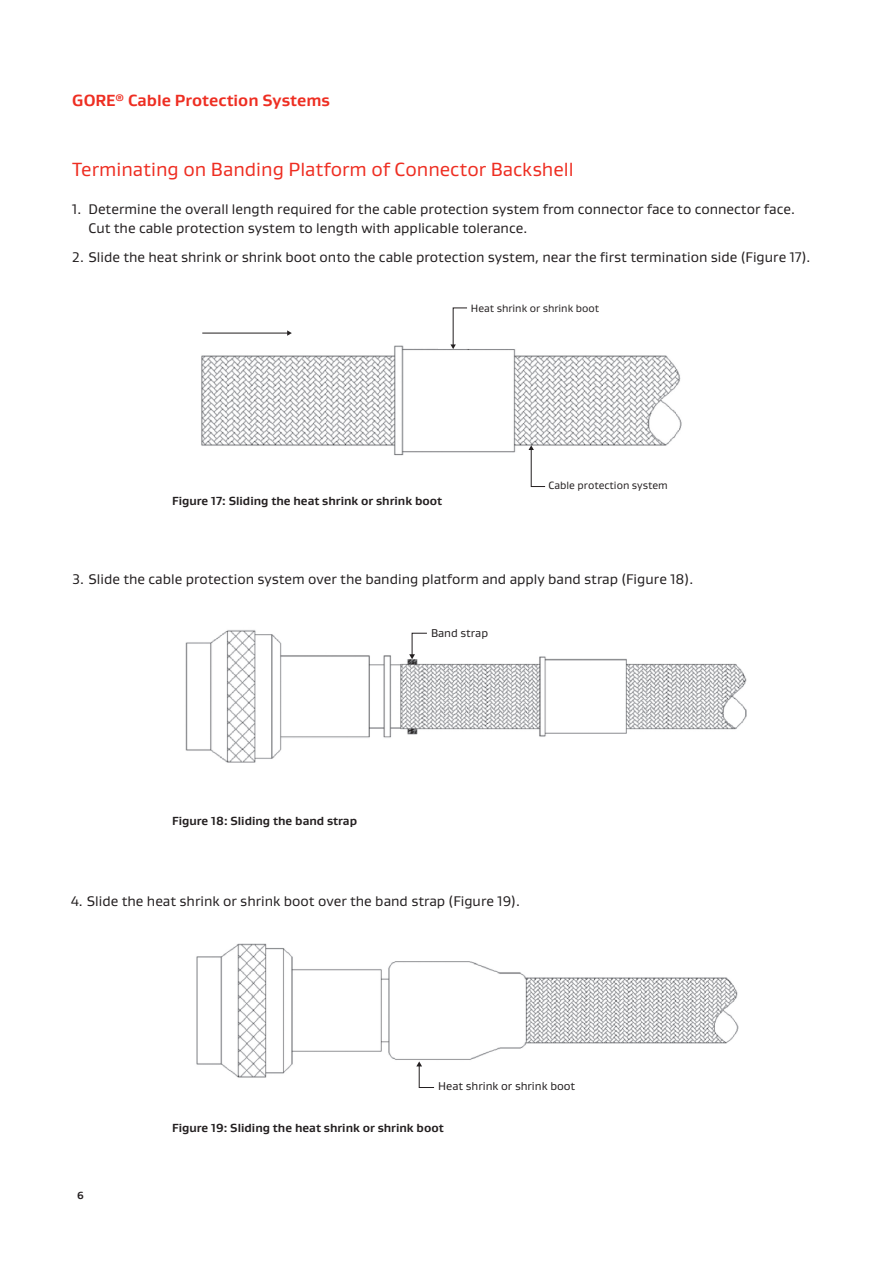
<style>
.page{position:relative;width:893px;height:1263px;background:#fff}
.page>*{position:absolute;margin:0;border:0;box-sizing:border-box;transform-origin:0 0}
.Body_Title_13_16{font:19.5px "Gore Gustan";color:#ee2e22}
.Product_Name_11_13{font:700 16.5px "Gore Gustan";color:#ee2e22}
.t1{font:14.25px/19.5px "Gore Gustan";color:#231f20}
.figure_number{font:700 12px "Gore Gustan";color:#231f20}
.t2{font:11.55px "Gore Gustan";color:#231f20}
.t3{font:10.8px "Gore Gustan";color:#231f20}
.Legal_Text_7_8_5{font:700 10.5px "Gore Gustan";color:#231f20}
</style>
<div class="page">
<img style="left:185px;top:630px;width:562px;height:133px">
<svg style="left:409px;top:633px;width:18px;height:26px"></svg>
<img style="left:196px;top:943px;width:543px;height:135px">
<svg style="left:416px;top:1061px;width:19px;height:27px"></svg>
<img style="left:201px;top:345px;width:481px;height:111px">
<svg style="left:450px;top:307px;width:18px;height:42px"></svg>
<svg style="left:528px;top:445px;width:18px;height:42px"></svg>
<hr style="left:202px;top:333px;width:86px;height:1px;background:#231f20">
<svg style="left:287px;top:330px;width:5px;height:6px"></svg>
<p class="Product_Name_11_13" style="left:72px;top:89px;width:259px">GORE<sup>®</sup> Cable Protection Systems</p>
<p class="Body_Title_13_16" style="left:72px;top:156px;width:503px">Terminating on Banding Platform of Connector Backshell</p>
<p class="t1" style="left:88px;top:199px;width:708px;text-indent:-16px">1. Determine the overall length required for the cable protection system from connector face to connector face.<br>Cut the cable protection system to length with applicable tolerance.</p>
<p class="t1" style="left:72px;top:247px;width:740px">2. Slide the heat shrink or shrink boot onto the cable protection system, near the first termination side (Figure 17).</p>
<p class="t3" style="left:471px;top:301px;width:130px">Heat shrink or shrink boot</p>
<p class="figure_number" style="left:172px;top:493px;width:271px">Figure 17: Sliding the heat shrink or shrink boot</p>
<p class="t3" style="left:548px;top:479px;width:121px">Cable protection system</p>
<p class="t1" style="left:72px;top:569px;width:622px">3. Slide the cable protection system over the banding platform and apply band strap (Figure 18).</p>
<p class="figure_number" style="left:172px;top:812px;width:186px">Figure 18: Sliding the band strap</p>
<p class="t2" style="left:431px;top:626px;width:59px">Band strap</p>
<p class="t1" style="left:71px;top:891px;width:451px">4. Slide the heat shrink or shrink boot over the band strap (Figure 19).</p>
<p class="Legal_Text_7_8_5" style="left:77px;top:1189px;width:8px">6</p>
<p class="t2" style="left:438px;top:1079px;width:139px">Heat shrink or shrink boot</p>
<p class="figure_number" style="left:172px;top:1120px;width:273px">Figure 19: Sliding the heat shrink or shrink boot</p>
</div>
